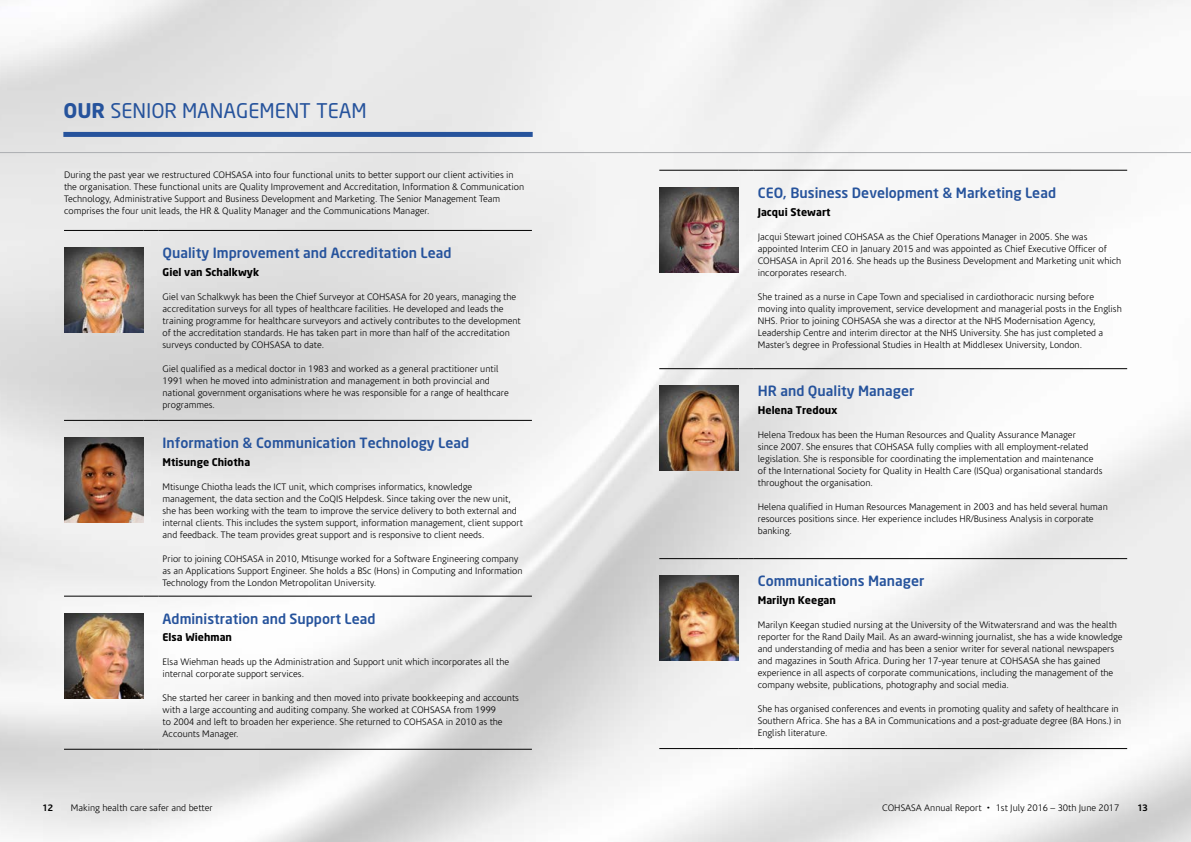
<style>
.page{position:relative;width:1191px;height:842px;background:#fff}
.page>*{position:absolute;margin:0;border:0;box-sizing:border-box;transform-origin:0 0}
.t1{font:20px "Neo Sans";color:#26539c}
.t2{font:500 14px "Neo Sans";color:#26539c}
.t3{font:700 10.5px "Neo Sans";color:#000}
.t4{font:300 9.5px/12px "Corisande";color:#000}
.t5{font:700 9.5px "Corisande";color:#000}
.s1{font-weight:700}
</style>
<div class="page">
<img style="left:0;top:0;width:1191px;height:842px">
<hr style="left:64px;top:230px;width:79px;height:1px;background:#000">
<svg style="left:143px;top:230px;width:15px;height:1px"></svg>
<hr style="left:158px;top:230px;width:374px;height:1px;background:#000">
<hr style="left:64px;top:596px;width:79px;height:1px;background:#000">
<svg style="left:143px;top:596px;width:15px;height:1px"></svg>
<hr style="left:158px;top:596px;width:374px;height:1px;background:#000">
<hr style="left:64px;top:420px;width:79px;height:1px;background:#000">
<svg style="left:143px;top:420px;width:15px;height:1px"></svg>
<hr style="left:158px;top:420px;width:374px;height:1px;background:#000">
<hr style="left:64px;top:749px;width:79px;height:1px;background:#000">
<svg style="left:143px;top:749px;width:15px;height:1px"></svg>
<hr style="left:158px;top:749px;width:374px;height:1px;background:#000">
<img style="left:64px;top:247px;width:79px;height:85px">
<img style="left:64px;top:437px;width:79px;height:85px">
<img style="left:64px;top:613px;width:79px;height:85px">
<hr style="left:659px;top:170px;width:79px;height:1px;background:#000">
<svg style="left:738px;top:170px;width:16px;height:1px"></svg>
<hr style="left:754px;top:170px;width:373px;height:1px;background:#000">
<hr style="left:659px;top:368px;width:79px;height:1px;background:#000">
<svg style="left:738px;top:368px;width:16px;height:1px"></svg>
<hr style="left:754px;top:368px;width:373px;height:1px;background:#000">
<hr style="left:659px;top:558px;width:79px;height:1px;background:#000">
<svg style="left:738px;top:558px;width:16px;height:1px"></svg>
<hr style="left:754px;top:558px;width:373px;height:1px;background:#000">
<hr style="left:659px;top:748px;width:79px;height:1px;background:#000">
<svg style="left:738px;top:748px;width:16px;height:1px"></svg>
<hr style="left:754px;top:748px;width:373px;height:1px;background:#000">
<img style="left:659px;top:187px;width:79px;height:85px">
<img style="left:659px;top:386px;width:79px;height:85px">
<img style="left:659px;top:576px;width:79px;height:85px">
<div style="left:63px;top:132px;width:469px;height:5px;background:#26539c"></div>
<hr style="left:0;top:152px;width:1191px;height:1px;background:#acaeb1">
<h1 class="t1" style="left:63px;top:101px;width:305px"><span class="s1">OUR</span> SENIOR MANAGEMENT TEAM</h1>
<p class="t4" style="left:64px;top:169px;width:461px">During the past year we restructured COHSASA into four functional units to better support our client activities in the organisation. These functional units are Quality Improvement and Accreditation, Information &amp; Communication Technology, Administrative Support and Business Development and Marketing. The Senior Management Team comprises the four unit leads, the HR &amp; Quality Manager and the Communications Manager.</p>
<h2 class="t2" style="left:162px;top:247px;width:290px">Quality Improvement and Accreditation Lead</h2>
<p class="t3" style="left:162px;top:267px;width:98px">Giel van Schalkwyk</p>
<p class="t4" style="left:162px;top:291px;width:360px">Giel van Schalkwyk has been the Chief Surveyor at COHSASA for 20 years, managing the accreditation surveys for all types of healthcare facilities. He developed and leads the training programme for healthcare surveyors and actively contributes to the development of the accreditation standards. He has taken part in more than half of the accreditation surveys conducted by COHSASA to date.</p>
<p class="t4" style="left:162px;top:363px;width:348px">Giel qualified as a medical doctor in 1983 and worked as a general practitioner until 1991 when he moved into administration and management in both provincial and national government organisations where he was responsible for a range of healthcare programmes.</p>
<h2 class="t2" style="left:162px;top:437px;width:308px">Information &amp; Communication Technology Lead</h2>
<p class="t3" style="left:162px;top:457px;width:89px">Mtisunge Chiotha</p>
<p class="t4" style="left:162px;top:481px;width:362px">Mtisunge Chiotha leads the ICT unit, which comprises informatics, knowledge management, the data section and the CoQIS Helpdesk. Since taking over the new unit, she has been working with the team to improve the service delivery to both external and internal clients. This includes the system support, information management, client support and feedback. The team provides great support and is responsive to client needs.</p>
<p class="t4" style="left:162px;top:553px;width:361px">Prior to joining COHSASA in 2010, Mtisunge worked for a Software Engineering company as an Applications Support Engineer. She holds a BSc (Hons) in Computing and Information<br>Technology from the London Metropolitan University.</p>
<h2 class="t2" style="left:162px;top:613px;width:214px">Administration and Support Lead</h2>
<p class="t3" style="left:162px;top:633px;width:71px">Elsa Wiehman</p>
<p class="t4" style="left:162px;top:656px;width:348px">Elsa Wiehman heads up the Administration and Support unit which incorporates all the internal corporate support services.</p>
<p class="t4" style="left:162px;top:692px;width:358px">She started her career in banking and then moved into private bookkeeping and accounts with a large accounting and auditing company. She worked at COHSASA from 1999<br>to 2004 and left to broaden her experience. She returned to COHSASA in 2010 as the Accounts Manager.</p>
<h2 class="t2" style="left:758px;top:187px;width:300px">CEO, Business Development &amp; Marketing Lead</h2>
<p class="t3" style="left:758px;top:207px;width:74px">Jacqui Stewart</p>
<p class="t4" style="left:758px;top:231px;width:365px">Jacqui Stewart joined COHSASA as the Chief Operations Manager in 2005. She was appointed Interim CEO in January 2015 and was appointed as Chief Executive Officer of COHSASA in April 2016. She heads up the Business Development and Marketing unit which incorporates research.</p>
<p class="t4" style="left:758px;top:291px;width:365px">She trained as a nurse in Cape Town and specialised in cardiothoracic nursing before moving into quality improvement, service development and managerial posts in the English NHS. Prior to joining COHSASA she was a director at the NHS Modernisation Agency, Leadership Centre and interim director at the NHS University. She has just completed a Master’s degree in Professional Studies in Health at Middlesex University, London.</p>
<h2 class="t2" style="left:758px;top:385px;width:158px">HR and Quality Manager</h2>
<p class="t3" style="left:758px;top:406px;width:81px">Helena Tredoux</p>
<p class="t4" style="left:758px;top:429px;width:346px">Helena Tredoux has been the Human Resources and Quality Assurance Manager<br>since 2007. She ensures that COHSASA fully complies with all employment-related legislation. She is responsible for coordinating the implementation and maintenance of the International Society for Quality in Health Care (ISQua) organisational standards throughout the organisation.</p>
<p class="t4" style="left:758px;top:501px;width:351px">Helena qualified in Human Resources Management in 2003 and has held several human resources positions since. Her experience includes HR/Business Analysis in corporate banking.</p>
<h2 class="t2" style="left:758px;top:575px;width:168px">Communications Manager</h2>
<p class="t3" style="left:758px;top:596px;width:80px">Marilyn Keegan</p>
<p class="t4" style="left:758px;top:619px;width:366px">Marilyn Keegan studied nursing at the University of the Witwatersrand and was the health reporter for the Rand Daily Mail. As an award-winning journalist, she has a wide knowledge and understanding of media and has been a senior writer for several national newspapers and magazines in South Africa. During her 17-year tenure at COHSASA she has gained experience in all aspects of corporate communications, including the management of the company website, publications, photography and social media.</p>
<p class="t4" style="left:758px;top:703px;width:365px">She has organised conferences and events in promoting quality and safety of healthcare in<br>Southern Africa. She has a BA in Communications and a post-graduate degree (BA Hons.) in<br>English literature.</p>
<p class="t5" style="left:43px;top:802px;width:12px">12</p>
<p class="t4" style="left:71px;top:802px;width:143px">Making health care safer and better</p>
<p class="t4" style="left:882px;top:802px;width:239px">COHSASA Annual Report • 1st July 2016 – 30th June 2017</p>
<p class="t5" style="left:1137px;top:802px;width:12px">13</p>
</div>
